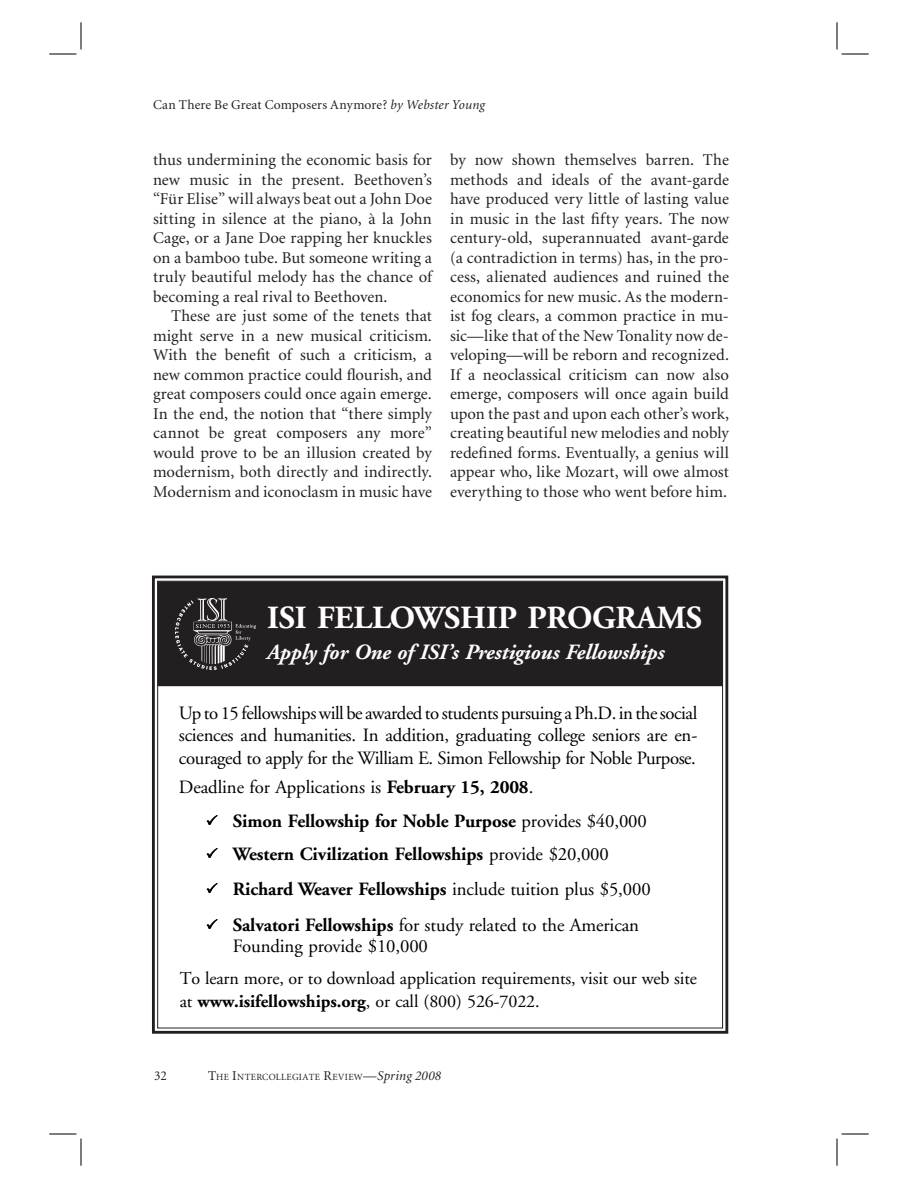
<style>
.page{position:relative;width:918px;height:1188px;background:#fff}
.page>*{position:absolute;margin:0;border:0;box-sizing:border-box;transform-origin:0 0}
.t1{font:700 32.25px "Adobe Garamond";letter-spacing:-.01em;color:#fff}
.t2{font:italic 700 21.75px "Adobe Garamond";letter-spacing:-.005em;color:#fff}
.t3{font:18.75px/22.5px "Adobe Garamond";letter-spacing:-.005em;color:#000;text-align:justify}
.t4{font:700 18.75px "Adobe Garamond";letter-spacing:-.005em;color:#000}
.t5{font:18px/22.8px "Adobe Garamond";letter-spacing:-.005em;color:#000}
.t6{font:16.5px/19.5px "Minion";letter-spacing:.005em;color:#231f20;text-align:justify}
.t7{font:13.5px "Minion";letter-spacing:.01em;color:#231f20}
.t8{font:9.45px "Minion";letter-spacing:.035em;color:#231f20}
.s1{font-style:italic}
.s2{font-weight:700}
.s3{font-weight:400}
.s4{font-size:13.5px}
.s5{font-style:italic;font-size:13.5px}
</style>
<div class="page">
<div style="left:152px;top:576px;width:576px;height:458px;border:3px solid #231f20"></div>
<div style="left:158px;top:582px;width:564px;height:104px;background:#231f20"></div>
<div style="left:157px;top:581px;width:566px;height:105px;border:1px solid #231f20"></div>
<img style="left:176px;top:598px;width:80px;height:71px">
<svg style="left:50px;top:22px;width:32px;height:33px"></svg>
<svg style="left:50px;top:1134px;width:32px;height:32px"></svg>
<svg style="left:837px;top:22px;width:31px;height:33px"></svg>
<svg style="left:837px;top:1134px;width:31px;height:32px"></svg>
<p class="t7" style="left:153px;top:100px;width:334px">Can There Be Great Composers Anymore? <span class="s1">by Webster Young</span></p>
<p class="t6" style="left:153px;top:152px;width:280px">thus undermining the economic basis for new music in the present. Beethoven’s “Für Elise” will always beat out a John Doe sitting in silence at the piano, à la John Cage, or a Jane Doe rapping her knuckles on a bamboo tube. But someone writing a truly beautiful melody has the chance of becoming a real rival to Beethoven.</p>
<p class="t6" style="left:153px;top:308px;width:281px;text-indent:18px">These are just some of the tenets that might serve in a new musical criticism.<br>With the benefit of such a criticism, a new common practice could flourish, and great composers could once again emerge.<br>In the end, the notion that “there simply cannot be great composers any more” would prove to be an illusion created by modernism, both directly and indirectly.<br>Modernism and iconoclasm in music have</p>
<p class="t6" style="left:450px;top:152px;width:280px">by now shown themselves barren. The methods and ideals of the avant-garde have produced very little of lasting value in music in the last fifty years. The now century-old, superannuated avant-garde (a contradiction in terms) has, in the pro&shy;cess, alienated audiences and ruined the economics for new music. As the modern&shy;ist fog clears, a common practice in mu&shy;sic—like that of the New Tonality now de&shy;veloping—will be reborn and recognized.<br>If a neoclassical criticism can now also emerge, composers will once again build upon the past and upon each other’s work, creating beautiful new melodies and nobly redefined forms. Eventually, a genius will appear who, like Mozart, will owe almost everything to those who went before him.</p>
<h1 class="t1" style="left:267px;top:604px;width:436px">ISI FELLOWSHIP PROGRAMS</h1>
<h2 class="t2" style="left:267px;top:643px;width:399px">Apply for One of ISI’s Prestigious Fellowships</h2>
<p class="t3" style="left:179px;top:703px;width:520px">Up to 15 fellowships will be awarded to students pursuing a Ph.D. in the social sciences and humanities. In addition, graduating college seniors are en&shy;couraged to apply for the William E. Simon Fellowship for Noble Purpose.</p>
<p class="t3" style="left:179px;top:777px;width:356px">Deadline for Applications is <span class="s2">February 15, 2008</span>.</p>
<p class="t4" style="left:206px;top:813px;width:442px">✓ Simon Fellowship for Noble Purpose <span class="s3">provides $40,000</span></p>
<p class="t4" style="left:206px;top:846px;width:404px">✓ Western Civilization Fellowships <span class="s3">provide $20,000</span></p>
<p class="t4" style="left:206px;top:881px;width:446px">✓ Richard Weaver Fellowships <span class="s3">include tuition plus $5,000</span></p>
<p class="t3" style="left:233px;top:916px;width:408px;line-height:21px;text-indent:-27px">✓ <span class="s2">Salvatori Fellowships</span> for study related to the American<br>Founding provide $10,000</p>
<p class="t5" style="left:180px;top:969px;width:519px">To learn more, or to download application requirements, visit our web site at <span class="s2">www.isifellowships.org</span>, or call (800) 526-7022.</p>
<p class="t7" style="left:154px;top:1070px;width:14px">32</p>
<p class="t8" style="left:208px;top:1073px;width:235px"><span class="s4">T</span>HE <span class="s4">I</span>NTERCOLLEGIATE <span class="s4">R</span>EVIEW<span class="s4">—</span><span class="s5">Spring 2008</span></p>
</div>
